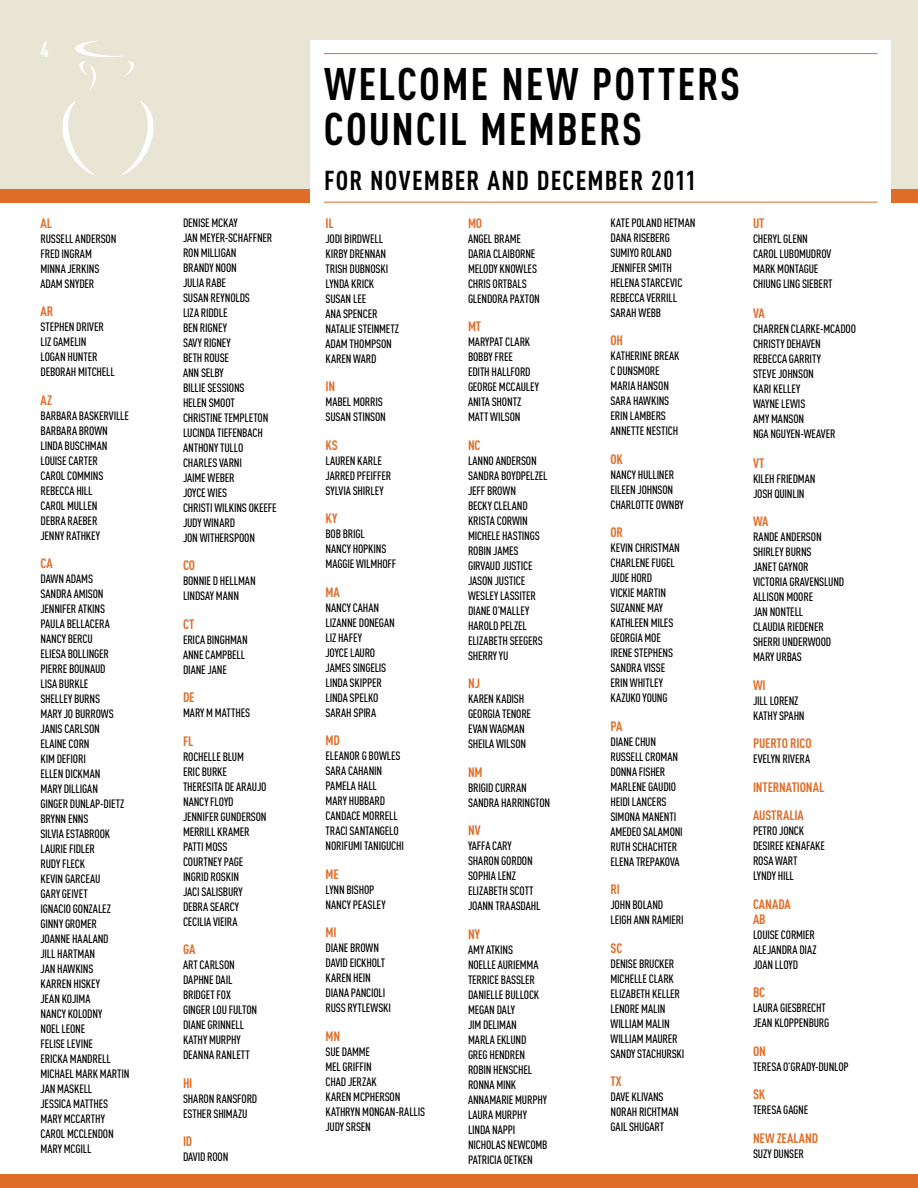
<style>
.page{position:relative;width:918px;height:1188px;background:#fff}
.page>*{position:absolute;margin:0;border:0;box-sizing:border-box;transform-origin:0 0}
.t1{font:700 45px/45px "DIN Cond";letter-spacing:.035em;color:#000}
.t2{font:700 27px "DIN Cond";letter-spacing:.04em;color:#000}
.t3{font:700 21px "DIN Cond";color:#fff}
.t4{font:700 13.5px/28.5px "DIN Cond";color:#df6d28}
.t5{font:500 12px/15px "DIN Cond";letter-spacing:-.015em;color:#000}
</style>
<div class="page">
<div style="left:0;top:0;width:918px;height:189px;background:#e8e5d4"></div>
<div style="left:0;top:189px;width:918px;height:13px;background:#df6d28"></div>
<div style="left:0;top:1174px;width:918px;height:14px;background:#df6d28"></div>
<div style="left:310px;top:40px;width:581px;height:169px;background:#fff"></div>
<hr style="left:324px;top:53px;width:554px;height:1px;background:#df6d28">
<hr style="left:324px;top:202px;width:554px;height:1px;background:#df6d28">
<svg style="left:62px;top:41px;width:92px;height:135px"></svg>
<h3 class="t3" style="left:40px;top:37px;width:10px">4</h3>
<p class="t4" style="left:40px;top:208px;width:7px">AL</p>
<p class="t5" style="left:40px;top:231px;width:77px">RUSSELL ANDERSON<br>FRED INGRAM<br>MINNA JERKINS<br>ADAM SNYDER</p>
<p class="t4" style="left:40px;top:297px;width:8px">AR</p>
<p class="t5" style="left:40px;top:319px;width:76px">STEPHEN DRIVER<br>LIZ GAMELIN<br>LOGAN HUNTER<br>DEBORAH MITCHELL</p>
<p class="t4" style="left:40px;top:385px;width:13px">AZ</p>
<p class="t5" style="left:40px;top:408px;width:90px">BARBARA BASKERVILLE<br>BARBARA BROWN<br>LINDA BUSCHMAN<br>LOUISE CARTER<br>CAROL COMMINS<br>REBECCA HILL<br>CAROL MULLEN<br>DEBRA RAEBER<br>JENNY RATHKEY</p>
<p class="t4" style="left:40px;top:549px;width:7px">CA</p>
<p class="t5" style="left:40px;top:571px;width:90px">DAWN ADAMS<br>SANDRA AMISON<br>JENNIFER ATKINS<br>PAULA BELLACERA<br>NANCY BERCU<br>ELIESA BOLLINGER<br>PIERRE BOUNAUD<br>LISA BURKLE<br>SHELLEY BURNS<br>MARY JO BURROWS<br>JANIS CARLSON<br>ELAINE CORN<br>KIM DEFIORI<br>ELLEN DICKMAN<br>MARY DILLIGAN<br>GINGER DUNLAP-DIETZ<br>BRYNN ENNS<br>SILVIA ESTABROOK<br>LAURIE FIDLER<br>RUDY FLECK<br>KEVIN GARCEAU<br>GARY GEIVET<br>IGNACIO GONZALEZ<br>GINNY GROMER<br>JOANNE HAALAND<br>JILL HARTMAN<br>JAN HAWKINS<br>KARREN HISKEY<br>JEAN KOJIMA<br>NANCY KOLODNY<br>NOEL LEONE<br>FELISE LEVINE<br>ERICKA MANDRELL<br>MICHAEL MARK MARTIN<br>JAN MASKELL<br>JESSICA MATTHES<br>MARY MCCARTHY<br>CAROL MCCLENDON<br>MARY MCGILL</p>
<p class="t5" style="left:183px;top:215px;width:95px">DENISE MCKAY<br>JAN MEYER-SCHAFFNER<br>RON MILLIGAN<br>BRANDY NOON<br>JULIA RABE<br>SUSAN REYNOLDS<br>LIZA RIDDLE<br>BEN RIGNEY<br>SAVY RIGNEY<br>BETH ROUSE<br>ANN SELBY<br>BILLIE SESSIONS<br>HELEN SMOOT<br>CHRISTINE TEMPLETON<br>LUCINDA TIEFENBACH<br>ANTHONY TULLO<br>CHARLES VARNI<br>JAIME WEBER<br>JOYCE WIES<br>CHRISTI WILKINS OKEEFE<br>JUDY WINARD<br>JON WITHERSPOON</p>
<p class="t4" style="left:183px;top:551px;width:7px">CO</p>
<p class="t5" style="left:183px;top:573px;width:74px">BONNIE D HELLMAN<br>LINDSAY MANN</p>
<p class="t4" style="left:183px;top:609px;width:7px">CT</p>
<p class="t5" style="left:183px;top:632px;width:66px">ERICA BINGHMAN<br>ANNE CAMPBELL<br>DIANE JANE</p>
<p class="t4" style="left:183px;top:683px;width:7px">DE</p>
<p class="t5" style="left:183px;top:705px;width:69px">MARY M MATTHES</p>
<p class="t4" style="left:183px;top:726px;width:6px">FL</p>
<p class="t5" style="left:183px;top:749px;width:85px">ROCHELLE BLUM<br>ERIC BURKE<br>THERESITA DE ARAUJO<br>NANCY FLOYD<br>JENNIFER GUNDERSON<br>MERRILL KRAMER<br>PATTI MOSS<br>COURTNEY PAGE<br>INGRID ROSKIN<br>JACI SALISBURY<br>DEBRA SEARCY<br>CECILIA VIEIRA</p>
<p class="t4" style="left:183px;top:935px;width:7px">GA</p>
<p class="t5" style="left:183px;top:957px;width:76px">ART CARLSON<br>DAPHNE DAIL<br>BRIDGET FOX<br>GINGER LOU FULTON<br>DIANE GRINNELL<br>KATHY MURPHY<br>DEANNA RANLETT</p>
<p class="t4" style="left:183px;top:1068px;width:5px">HI</p>
<p class="t5" style="left:183px;top:1091px;width:76px">SHARON RANSFORD<br>ESTHER SHIMAZU</p>
<p class="t4" style="left:183px;top:1127px;width:5px">ID</p>
<p class="t5" style="left:183px;top:1149px;width:47px">DAVID ROON</p>
<h1 class="t1" style="left:324px;top:60px;width:418px">WELCOME NEW POTTERS<br>COUNCIL MEMBERS</h1>
<h2 class="t2" style="left:324px;top:164px;width:374px">FOR NOVEMBER AND DECEMBER 2011</h2>
<p class="t4" style="left:326px;top:208px;width:5px">IL</p>
<p class="t5" style="left:326px;top:231px;width:75px">JODI BIRDWELL<br>KIRBY DRENNAN<br>TRISH DUBNOSKI<br>LYNDA KRICK<br>SUSAN LEE<br>ANA SPENCER<br>NATALIE STEINMETZ<br>ADAM THOMPSON<br>KAREN WARD</p>
<p class="t4" style="left:326px;top:372px;width:6px">IN</p>
<p class="t5" style="left:326px;top:394px;width:62px">MABEL MORRIS<br>SUSAN STINSON</p>
<p class="t4" style="left:326px;top:430px;width:7px">KS</p>
<p class="t5" style="left:326px;top:453px;width:67px">LAUREN KARLE<br>JARRED PFEIFFER<br>SYLVIA SHIRLEY</p>
<p class="t4" style="left:326px;top:504px;width:7px">KY</p>
<p class="t5" style="left:326px;top:526px;width:72px">BOB BRIGL<br>NANCY HOPKINS<br>MAGGIE WILMHOFF</p>
<p class="t4" style="left:326px;top:577px;width:8px">MA</p>
<p class="t5" style="left:326px;top:600px;width:71px">NANCY CAHAN<br>LIZANNE DONEGAN<br>LIZ HAFEY<br>JOYCE LAURO<br>JAMES SINGELIS<br>LINDA SKIPPER<br>LINDA SPELKO<br>SARAH SPIRA</p>
<p class="t4" style="left:326px;top:726px;width:8px">MD</p>
<p class="t5" style="left:326px;top:748px;width:80px">ELEANOR G BOWLES<br>SARA CAHANIN<br>PAMELA HALL<br>MARY HUBBARD<br>CANDACE MORRELL<br>TRACI SANTANGELO<br>NORIFUMI TANIGUCHI</p>
<p class="t4" style="left:326px;top:859px;width:7px">ME</p>
<p class="t5" style="left:326px;top:882px;width:62px">LYNN BISHOP<br>NANCY PEASLEY</p>
<p class="t4" style="left:326px;top:918px;width:6px">MI</p>
<p class="t5" style="left:326px;top:940px;width:67px">DIANE BROWN<br>DAVID EICKHOLT<br>KAREN HEIN<br>DIANA PANCIOLI<br>RUSS RYTLEWSKI</p>
<p class="t4" style="left:326px;top:1021px;width:8px">MN</p>
<p class="t5" style="left:326px;top:1044px;width:101px">SUE DAMME<br>MEL GRIFFIN<br>CHAD JERZAK<br>KAREN MCPHERSON<br>KATHRYN MONGAN-RALLIS<br>JUDY SRSEN</p>
<p class="t4" style="left:468px;top:208px;width:8px">MO</p>
<p class="t5" style="left:468px;top:231px;width:74px">ANGEL BRAME<br>DARIA CLAIBORNE<br>MELODY KNOWLES<br>CHRIS ORTBALS<br>GLENDORA PAXTON</p>
<p class="t4" style="left:468px;top:312px;width:8px">MT</p>
<p class="t5" style="left:468px;top:334px;width:72px">MARYPAT CLARK<br>BOBBY FREE<br>EDITH HALLFORD<br>GEORGE MCCAULEY<br>ANITA SHONTZ<br>MATT WILSON</p>
<p class="t4" style="left:468px;top:430px;width:7px">NC</p>
<p class="t5" style="left:468px;top:453px;width:81px">LANNO ANDERSON<br>SANDRA BOYDPELZEL<br>JEFF BROWN<br>BECKY CLELAND<br>KRISTA CORWIN<br>MICHELE HASTINGS<br>ROBIN JAMES<br>GIRVAUD JUSTICE<br>JASON JUSTICE<br>WESLEY LASSITER<br>DIANE O’MALLEY<br>HAROLD PELZEL<br>ELIZABETH SEEGERS<br>SHERRY YU</p>
<p class="t4" style="left:468px;top:669px;width:7px">NJ</p>
<p class="t5" style="left:468px;top:691px;width:65px">KAREN KADISH<br>GEORGIA TENORE<br>EVAN WAGMAN<br>SHEILA WILSON</p>
<p class="t4" style="left:468px;top:757px;width:8px">NM</p>
<p class="t5" style="left:468px;top:780px;width:84px">BRIGID CURRAN<br>SANDRA HARRINGTON</p>
<p class="t4" style="left:468px;top:816px;width:14px">NV</p>
<p class="t5" style="left:468px;top:838px;width:74px">YAFFA CARY<br>SHARON GORDON<br>SOPHIA LENZ<br>ELIZABETH SCOTT<br>JOANN TRAASDAHL</p>
<p class="t4" style="left:468px;top:919px;width:7px">NY</p>
<p class="t5" style="left:468px;top:942px;width:81px">AMY ATKINS<br>NOELLE AURIEMMA<br>TERRICE BASSLER<br>DANIELLE BULLOCK<br>MEGAN DALY<br>JIM DELIMAN<br>MARLA EKLUND<br>GREG HENDREN<br>ROBIN HENSCHEL<br>RONNA MINK<br>ANNAMARIE MURPHY<br>LAURA MURPHY<br>LINDA NAPPI<br>NICHOLAS NEWCOMB<br>PATRICIA OETKEN</p>
<p class="t5" style="left:610px;top:215px;width:87px">KATE POLAND HETMAN<br>DANA RISEBERG<br>SUMIYO ROLAND<br>JENNIFER SMITH<br>HELENA STARCEVIC<br>REBECCA VERRILL<br>SARAH WEBB</p>
<p class="t4" style="left:610px;top:326px;width:7px">OH</p>
<p class="t5" style="left:610px;top:348px;width:70px">KATHERINE BREAK<br>C DUNSMORE<br>MARIA HANSON<br>SARA HAWKINS<br>ERIN LAMBERS<br>ANNETTE NESTICH</p>
<p class="t4" style="left:610px;top:444px;width:7px">OK</p>
<p class="t5" style="left:610px;top:467px;width:75px">NANCY HULLINER<br>EILEEN JOHNSON<br>CHARLOTTE OWNBY</p>
<p class="t4" style="left:610px;top:518px;width:7px">OR</p>
<p class="t5" style="left:610px;top:540px;width:71px">KEVIN CHRISTMAN<br>CHARLENE FUGEL<br>JUDE HORD<br>VICKIE MARTIN<br>SUZANNE MAY<br>KATHLEEN MILES<br>GEORGIA MOE<br>IRENE STEPHENS<br>SANDRA VISSE<br>ERIN WHITLEY<br>KAZUKO YOUNG</p>
<p class="t4" style="left:610px;top:711px;width:7px">PA</p>
<p class="t5" style="left:610px;top:734px;width:74px">DIANE CHUN<br>RUSSELL CROMAN<br>DONNA FISHER<br>MARLENE GAUDIO<br>HEIDI LANCERS<br>SIMONA MANENTI<br>AMEDEO SALAMONI<br>RUTH SCHACHTER<br>ELENA TREPAKOVA</p>
<p class="t4" style="left:610px;top:875px;width:5px">RI</p>
<p class="t5" style="left:610px;top:897px;width:75px">JOHN BOLAND<br>LEIGH ANN RAMIERI</p>
<p class="t4" style="left:610px;top:933px;width:7px">SC</p>
<p class="t5" style="left:610px;top:956px;width:75px">DENISE BRUCKER<br>MICHELLE CLARK<br>ELIZABETH KELLER<br>LENORE MALIN<br>WILLIAM MALIN<br>WILLIAM MAURER<br>SANDY STACHURSKI</p>
<p class="t4" style="left:610px;top:1067px;width:7px">TX</p>
<p class="t5" style="left:610px;top:1089px;width:70px">DAVE KLIVANS<br>NORAH RICHTMAN<br>GAIL SHUGART</p>
<p class="t4" style="left:753px;top:208px;width:7px">UT</p>
<p class="t5" style="left:753px;top:231px;width:81px">CHERYL GLENN<br>CAROL LUBOMUDROV<br>MARK MONTAGUE<br>CHIUNG LING SIEBERT</p>
<p class="t4" style="left:753px;top:298px;width:13px">VA</p>
<p class="t5" style="left:753px;top:321px;width:105px">CHARREN CLARKE-MCADOO<br>CHRISTY DEHAVEN<br>REBECCA GARRITY<br>STEVE JOHNSON<br>KARI KELLEY<br>WAYNE LEWIS<br>AMY MANSON<br>NGA NGUYEN-WEAVER</p>
<p class="t4" style="left:753px;top:448px;width:12px">VT</p>
<p class="t5" style="left:753px;top:471px;width:64px">KILEH FRIEDMAN<br>JOSH QUINLIN</p>
<p class="t4" style="left:753px;top:507px;width:17px">WA</p>
<p class="t5" style="left:753px;top:529px;width:93px">RANDE ANDERSON<br>SHIRLEY BURNS<br>JANET GAYNOR<br>VICTORIA GRAVENSLUND<br>ALLISON MOORE<br>JAN NONTELL<br>CLAUDIA RIEDENER<br>SHERRI UNDERWOOD<br>MARY URBAS</p>
<p class="t4" style="left:753px;top:670px;width:13px">WI</p>
<p class="t5" style="left:753px;top:693px;width:53px">JILL LORENZ<br>KATHY SPAHN</p>
<p class="t4" style="left:753px;top:729px;width:7px">PUERTO</p>
<p class="t4" style="left:790px;top:729px;width:7px">RICO</p>
<p class="t5" style="left:753px;top:751px;width:59px">EVELYN RIVERA</p>
<p class="t4" style="left:753px;top:772px;width:7px">INTERNATIONAL<br>AUSTRALIA</p>
<p class="t5" style="left:753px;top:823px;width:74px">PETRO JONCK<br>DESIREE KENAFAKE<br>ROSA WART<br>LYNDY HILL</p>
<p class="t4" style="left:753px;top:896px;width:8px;line-height:15px">CANADA<br>AB</p>
<p class="t5" style="left:753px;top:927px;width:65px">LOUISE CORMIER<br>ALEJANDRA DIAZ<br>JOAN LLOYD</p>
<p class="t4" style="left:753px;top:978px;width:7px">BC</p>
<p class="t5" style="left:753px;top:1000px;width:78px">LAURA GIESBRECHT<br>JEAN KLOPPENBURG</p>
<p class="t4" style="left:753px;top:1036px;width:7px">ON</p>
<p class="t5" style="left:753px;top:1059px;width:97px">TERESA O’GRADY-DUNLOP</p>
<p class="t4" style="left:753px;top:1080px;width:7px">SK</p>
<p class="t5" style="left:753px;top:1102px;width:57px">TERESA GAGNE</p>
<p class="t4" style="left:753px;top:1123px;width:36px">NEW ZEALAND</p>
<p class="t5" style="left:753px;top:1146px;width:52px">SUZY DUNSER</p>
</div>
